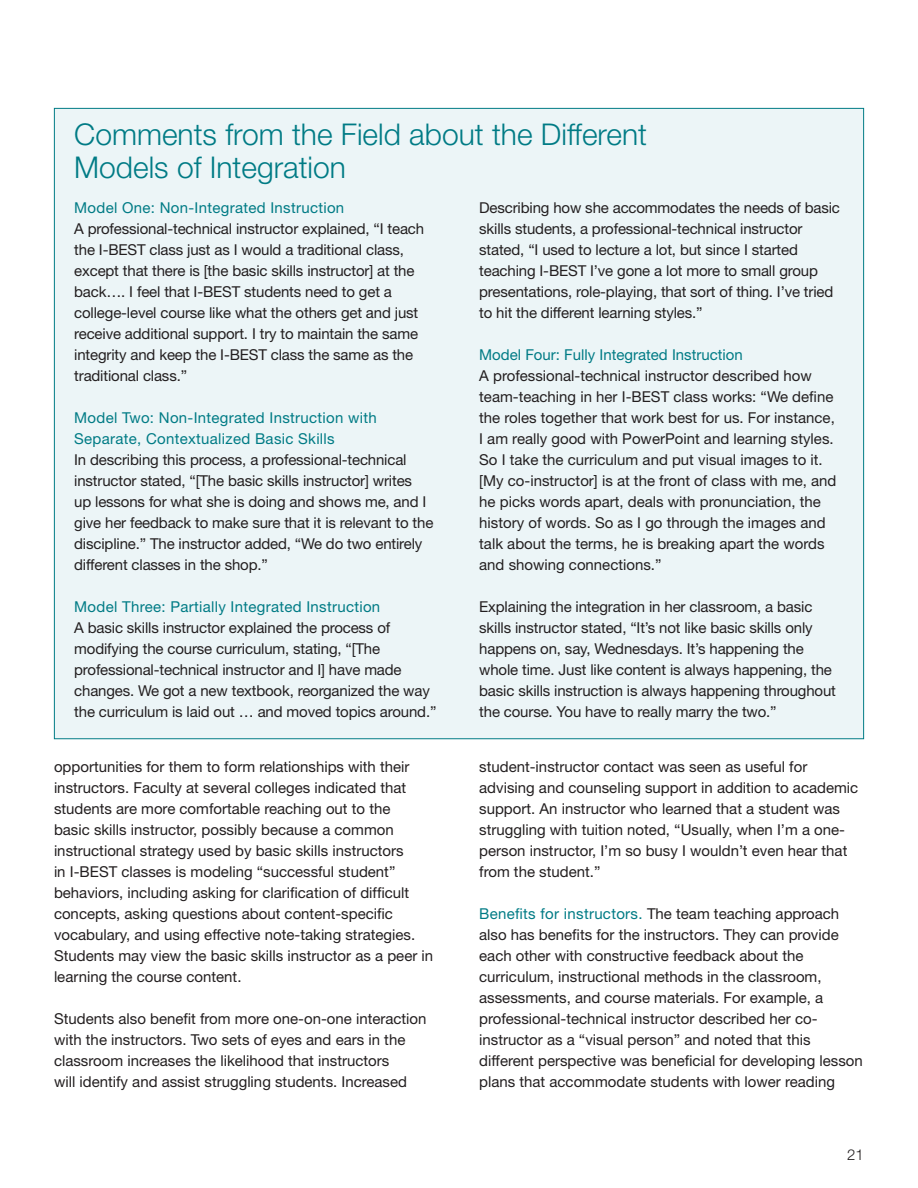
<style>
.page{position:relative;width:918px;height:1188px;background:#fff}
.page>*{position:absolute;margin:0;border:0;box-sizing:border-box;transform-origin:0 0}
.t1{font:300 30px/33px "Helvetica Neue";color:#007b85}
.t2{font:15px/21px "Helvetica Neue";color:#231f20}
.t3{font:300 15px "Helvetica Neue";color:#231f20}
.s1{color:#007b85}
</style>
<div class="page">
<div style="left:54px;top:108px;width:810px;height:631px;background:#ecf5f7;border:1px solid #007b85"></div>
<p class="t1" style="left:74px;top:117px;width:574px">Comments from the Field about the Different<br>Models of Integration</p>
<p class="t2" style="left:74px;top:197px;width:351px"><span class="s1">Model One: Non-Integrated Instruction<br></span>A professional-technical instructor explained, “I teach the I-BEST class just as I would a traditional class, except that there is [the basic skills instructor] at the back…. I feel that I-BEST students need to get a college-level course like what the others get and just receive additional support. I try to maintain the same integrity and keep the I-BEST class the same as the traditional class.”</p>
<p class="t2" style="left:74px;top:407px;width:361px"><span class="s1">Model Two: Non-Integrated Instruction with Separate, Contextualized Basic Skills<br></span>In describing this process, a professional-technical instructor stated, “[The basic skills instructor] writes<br>up lessons for what she is doing and shows me, and I give her feedback to make sure that it is relevant to the discipline.” The instructor added, “We do two entirely different classes in the shop.”</p>
<p class="t2" style="left:74px;top:596px;width:364px"><span class="s1">Model Three: Partially Integrated Instruction<br></span>A basic skills instructor explained the process of modifying the course curriculum, stating, “[The professional-technical instructor and I] have made changes. We got a new textbook, reorganized the way the curriculum is laid out … and moved topics around.”</p>
<p class="t2" style="left:54px;top:756px;width:381px">opportunities for them to form relationships with their instructors. Faculty at several colleges indicated that students are more comfortable reaching out to the<br>basic skills instructor, possibly because a common instructional strategy used by basic skills instructors<br>in I-BEST classes is modeling “successful student” behaviors, including asking for clarification of difficult concepts, asking questions about content-specific vocabulary, and using effective note-taking strategies.<br>Students may view the basic skills instructor as a peer in learning the course content.</p>
<p class="t2" style="left:54px;top:1008px;width:374px">Students also benefit from more one-on-one interaction with the instructors. Two sets of eyes and ears in the classroom increases the likelihood that instructors<br>will identify and assist struggling students. Increased</p>
<p class="t2" style="left:479px;top:197px;width:362px">Describing how she accommodates the needs of basic skills students, a professional-technical instructor stated, “I used to lecture a lot, but since I started teaching I-BEST I’ve gone a lot more to small group presentations, role-playing, that sort of thing. I’ve tried to hit the different learning styles.”</p>
<p class="t2" style="left:479px;top:344px;width:359px"><span class="s1">Model Four: Fully Integrated Instruction<br></span>A professional-technical instructor described how team-teaching in her I-BEST class works: “We define the roles together that work best for us. For instance, I am really good with PowerPoint and learning styles.<br>So I take the curriculum and put visual images to it. [My co-instructor] is at the front of class with me, and he picks words apart, deals with pronunciation, the history of words. So as I go through the images and talk about the terms, he is breaking apart the words and showing connections.”</p>
<p class="t2" style="left:479px;top:596px;width:358px">Explaining the integration in her classroom, a basic skills instructor stated, “It’s not like basic skills only happens on, say, Wednesdays. It’s happening the whole time. Just like content is always happening, the basic skills instruction is always happening throughout the course. You have to really marry the two.”</p>
<p class="t2" style="left:479px;top:756px;width:380px">student-instructor contact was seen as useful for advising and counseling support in addition to academic support. An instructor who learned that a student was struggling with tuition noted, “Usually, when I’m a one&shy;person instructor, I’m so busy I wouldn’t even hear that from the student.”</p>
<p class="t2" style="left:479px;top:903px;width:385px"><span class="s1">Benefits for instructors.</span> The team teaching approach also has benefits for the instructors. They can provide each other with constructive feedback about the curriculum, instructional methods in the classroom, assessments, and course materials. For example, a professional-technical instructor described her co&shy;instructor as a “visual person” and noted that this different perspective was beneficial for developing lesson plans that accommodate students with lower reading</p>
<p class="t3" style="left:847px;top:1145px;width:18px">21</p>
</div>
